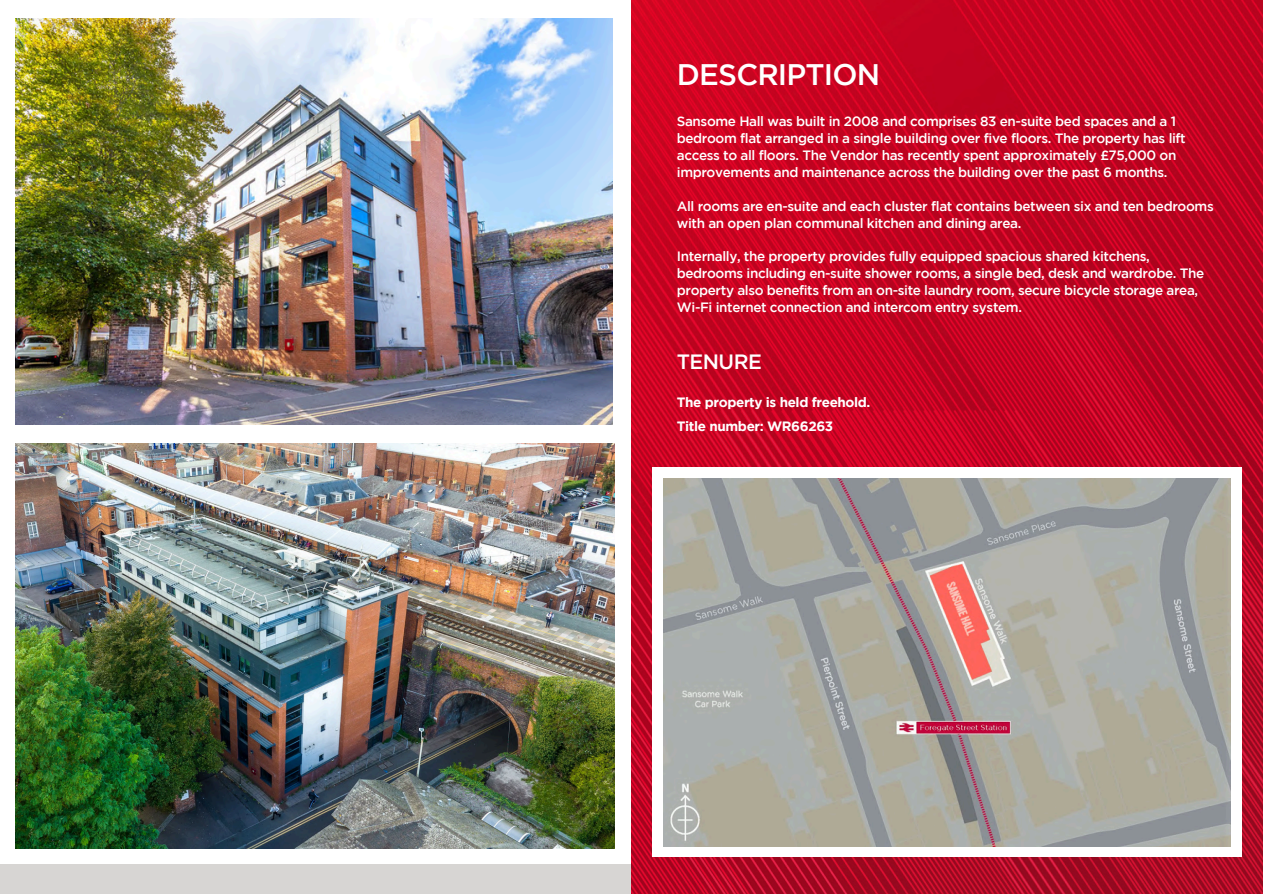
<style>
.page{position:relative;width:1263px;height:894px;background:#fff}
.page>*{position:absolute;margin:0;border:0;box-sizing:border-box;transform-origin:0 0}
.t1{font:500 29.7px "Gotham";letter-spacing:-.03em;color:#fff}
.t2{font:500 20.7px "Gotham";letter-spacing:-.03em;color:#fff}
.t3{font:500 13.5px/16.8px "Gotham";letter-spacing:-.03em;color:#fff}
.t4{font:700 13.5px "Gotham";letter-spacing:-.03em;color:#fff}
</style>
<div class="page">
<div style="left:0;top:863px;width:631px;height:30px;background:#d7d5d3"></div>
<img style="left:631px;top:1px;width:632px;height:892px">
<img style="left:16px;top:19px;width:597px;height:405px">
<img style="left:16px;top:443px;width:599px;height:405px">
<div style="left:652px;top:467px;width:590px;height:389px;background:#fff"></div>
<img style="left:663px;top:478px;width:567px;height:368px">
<h1 class="t1" style="left:677px;top:64px;width:205px">DESCRIPTION</h1>
<p class="t3" style="left:677px;top:114px;width:510px">Sansome Hall was built in 2008 and comprises 83 en-suite bed spaces and a 1 bedroom flat arranged in a single building over five floors. The property has lift access to all floors. The Vendor has recently spent approximately £75,000 on improvements and maintenance across the building over the past 6 months.</p>
<p class="t3" style="left:677px;top:198px;width:538px">All rooms are en-suite and each cluster flat contains between six and ten bedrooms with an open plan communal kitchen and dining area.</p>
<p class="t3" style="left:677px;top:249px;width:529px">Internally, the property provides fully equipped spacious shared kitchens, bedrooms including en-suite shower rooms, a single bed, desk and wardrobe. The property also benefits from an on-site laundry room, secure bicycle storage area, Wi-Fi internet connection and intercom entry system.</p>
<h2 class="t2" style="left:677px;top:354px;width:86px">TENURE</h2>
<p class="t4" style="left:677px;top:397px;width:195px">The property is held freehold.</p>
<p class="t4" style="left:677px;top:421px;width:158px">Title number: WR66263</p>
</div>
